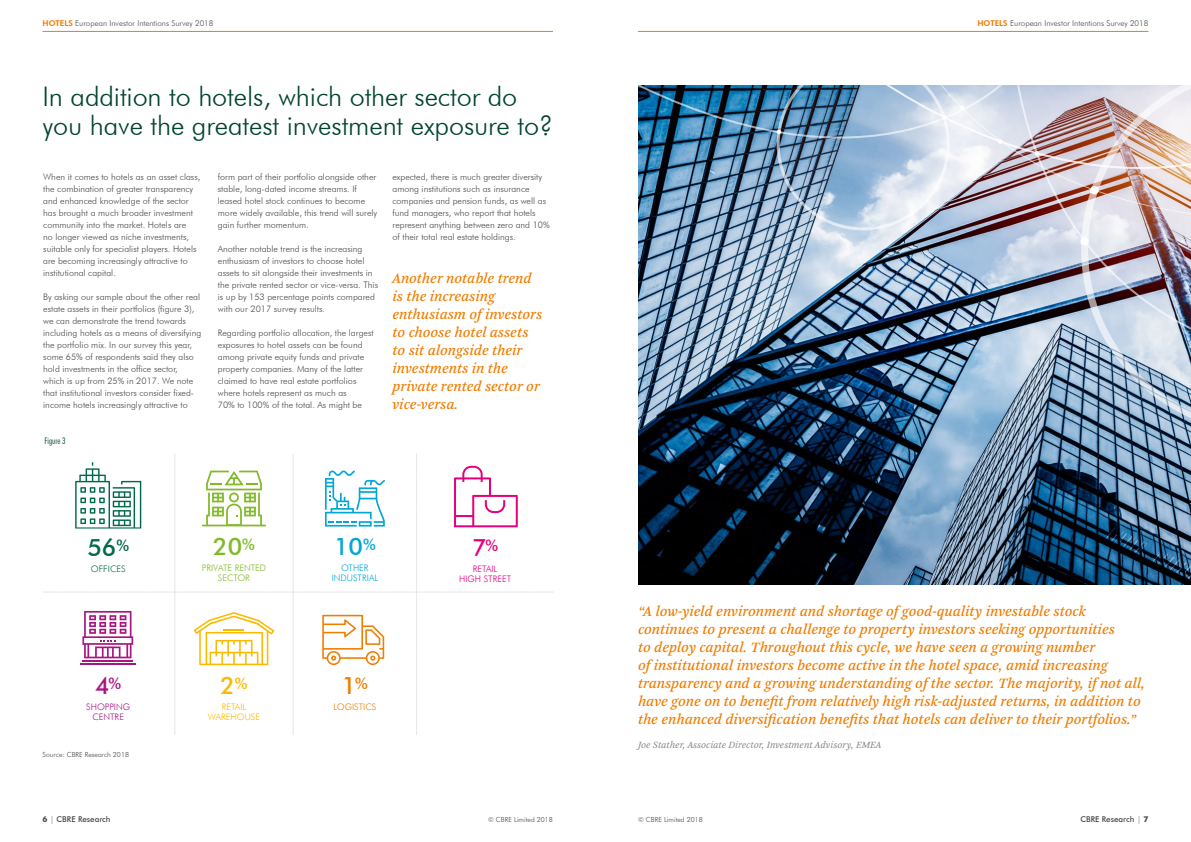
<style>
.page{position:relative;width:1191px;height:842px;background:#fff}
.page>*{position:absolute;margin:0;border:0;box-sizing:border-box;transform-origin:0 0}
.t1{font:300 27px/29px "Futura BT";letter-spacing:-.005em;color:#004431}
.t2{font:500 24px "Futura BT";color:#00684b}
.t3{font:500 24px "Futura BT";color:#00a7d8}
.t4{font:500 24px "Futura BT";color:#80ba27}
.t5{font:500 24px "Futura BT";color:#e6007d}
.t6{font:500 24px "Futura BT";color:#a71681}
.t7{font:500 24px "Futura BT";color:#fbba00}
.t8{font:500 24px "Futura BT";color:#ef7d00}
.t9{font:italic 15px/18px "Arnhem Pro";color:#ef7d00}
.t10{font:italic 10px "Arnhem Pro Blond";color:#878787}
.t11{font:300 9px/12px "Futura BT";color:#4a4a49}
.t12{font:300 9px/10px "Futura BT";color:#80ba27;text-align:center}
.t13{font:300 9px/10px "Futura BT";color:#e6007d;text-align:center}
.t14{font:300 9px/10px "Futura BT";color:#00a7d8;text-align:center}
.t15{font:300 9px/10px "Futura BT";color:#fbba00;text-align:center}
.t16{font:300 9px/10px "Futura BT";color:#a71681;text-align:center}
.t17{font:300 9px "Futura BT";color:#ef7d00}
.t18{font:300 condensed 9px "Futura BT";color:#004431}
.t19{font:300 9px "Futura BT";color:#00684b}
.t20{font:300 8px "Futura BT";color:#4a4a49}
.t21{font:500 8px "Futura BT";color:#4a4a49}
.t22{font:300 7px "Futura BT";color:#4a4a49}
.s1{font-weight:800;color:#ef7d00}
.s2{font-weight:700}
.s3{font-weight:300}
</style>
<div class="page">
<hr style="left:43px;top:31px;width:510px;height:1px;background:#ef7d00">
<hr style="left:638px;top:31px;width:510px;height:1px;background:#ef7d00">
<svg style="left:43px;top:454px;width:510px;height:280px"></svg>
<img style="left:638px;top:434px;width:553px;height:150px">
<img style="left:638px;top:85px;width:553px;height:349px">
<p class="t20" style="left:43px;top:18px;width:172px"><span class="s1">HOTELS</span> European Investor Intentions Survey 2018</p>
<p class="t20" style="left:977px;top:18px;width:172px"><span class="s1">HOTELS</span> European Investor Intentions Survey 2018</p>
<h1 class="t1" style="left:43px;top:81px;width:512px">In addition to hotels, which other sector do you have the greatest investment exposure to?</h1>
<p class="t11" style="left:43px;top:171px;width:159px">When it comes to hotels as an asset class, the combination of greater transparency and enhanced knowledge of the sector has brought a much broader investment community into the market. Hotels are<br>no longer viewed as niche investments, suitable only for specialist players. Hotels are becoming increasingly attractive to institutional capital.</p>
<p class="t11" style="left:43px;top:291px;width:159px">By asking our sample about the other real estate assets in their portfolios (figure 3), we can demonstrate the trend towards including hotels as a means of diversifying the portfolio mix. In our survey this year, some 65% of respondents said they also hold investments in the office sector, which is up from 25% in 2017. We note that institutional investors consider fixed&shy;income hotels increasingly attractive to</p>
<p class="t18" style="left:45px;top:435px;width:22px">Figure 3</p>
<p class="t11" style="left:218px;top:171px;width:161px">form part of their portfolio alongside other stable, long-dated income streams. If leased hotel stock continues to become more widely available, this trend will surely gain further momentum.</p>
<p class="t11" style="left:218px;top:243px;width:162px">Another notable trend is the increasing enthusiasm of investors to choose hotel assets to sit alongside their investments in the private rented sector or vice-versa. This is up by 153 percentage points compared with our 2017 survey results.</p>
<p class="t11" style="left:218px;top:327px;width:157px">Regarding portfolio allocation, the largest exposures to hotel assets can be found among private equity funds and private property companies. Many of the latter claimed to have real estate portfolios where hotels represent as much as<br>70% to 100% of the total. As might be</p>
<p class="t11" style="left:392px;top:171px;width:159px">expected, there is much greater diversity among institutions such as insurance companies and pension funds, as well as fund managers, who report that hotels represent anything between zero and 10% of their total real estate holdings.</p>
<h3 class="t9" style="left:392px;top:269px;width:151px">Another notable trend is the increasing enthusiasm of investors to choose hotel assets to sit alongside their investments in the private rented sector or vice-versa.</h3>
<h2 class="t2" style="left:87px;top:533px;width:43px">56<sup>%</sup></h2>
<p class="t19" style="left:91px;top:563px;width:36px">OFFICES</p>
<h2 class="t4" style="left:213px;top:532px;width:43px">20<sup>%</sup></h2>
<p class="t12" style="left:202px;top:563px;width:66px">PRIVATE RENTED<br>SECTOR</p>
<h2 class="t3" style="left:334px;top:532px;width:43px">10<sup>%</sup></h2>
<p class="t14" style="left:332px;top:563px;width:48px">OTHER<br>INDUSTRIAL</p>
<h2 class="t5" style="left:472px;top:533px;width:27px">7<sup>%</sup></h2>
<p class="t13" style="left:459px;top:564px;width:54px">RETAIL<br>HIGH STREET</p>
<h2 class="t6" style="left:95px;top:671px;width:27px">4<sup>%</sup></h2>
<p class="t16" style="left:86px;top:701px;width:45px">SHOPPING<br>CENTRE</p>
<p class="t22" style="left:43px;top:750px;width:88px">Source: CBRE Research 2018</p>
<h2 class="t7" style="left:220px;top:671px;width:29px">2<sup>%</sup></h2>
<p class="t15" style="left:208px;top:702px;width:54px">RETAIL<br>WAREHOUSE</p>
<h2 class="t8" style="left:342px;top:671px;width:27px">1<sup>%</sup></h2>
<p class="t17" style="left:333px;top:701px;width:44px">LOGISTICS</p>
<p class="t9" style="left:638px;top:603px;width:509px">“A low-yield environment and shortage of good-quality investable stock continues to present a challenge to property investors seeking opportunities<br>to deploy capital. Throughout this cycle, we have seen a growing number<br>of institutional investors become active in the hotel space, amid increasing transparency and a growing understanding of the sector. The majority, if not all, have gone on to benefit from relatively high risk-adjusted returns, in addition to the enhanced diversification benefits that hotels can deliver to their portfolios.”</p>
<p class="t10" style="left:638px;top:739px;width:245px">Joe Stather, Associate Director, Investment Advisory, EMEA</p>
<p class="t21" style="left:43px;top:814px;width:70px"><span class="s2">6</span> <span class="s3">|</span> CBRE Research</p>
<p class="t22" style="left:488px;top:815px;width:66px">© CBRE Limited 2018</p>
<p class="t22" style="left:638px;top:815px;width:66px">© CBRE Limited 2018</p>
<p class="t21" style="left:1080px;top:814px;width:70px">CBRE Research <span class="s3">|</span> <span class="s2">7</span></p>
</div>
